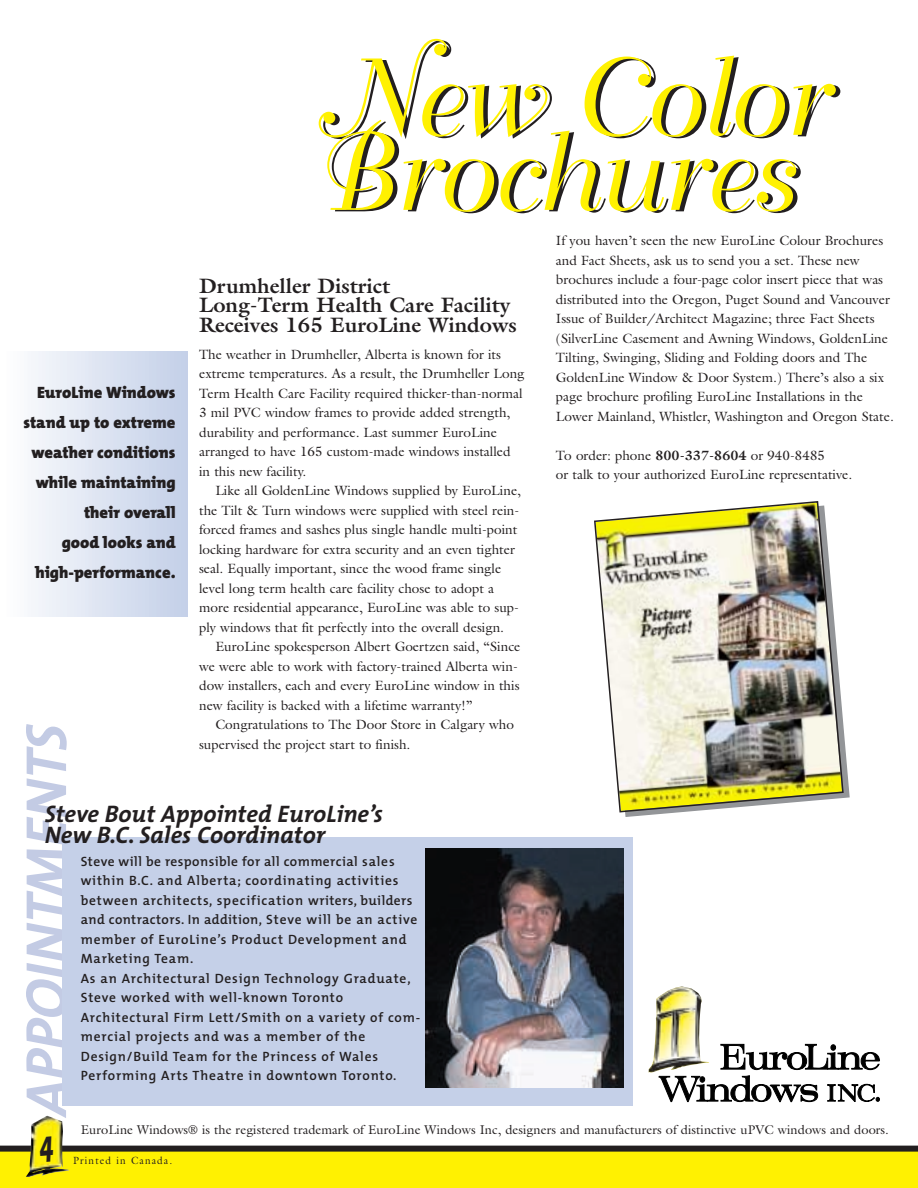
<style>
.page{position:relative;width:918px;height:1188px;background:#fff}
.page>*{position:absolute;margin:0;border:0;box-sizing:border-box;transform-origin:0 0}
.t1{font:108px "Bellevue";color:#fff101}
.t2{font:italic 700 58.35px "The Mix";color:#c3cbe4}
.t3{font:italic 700 24px/21px "The Mix";color:#231f20}
.t4{font:700 21px/19.5px "Galliard";color:#231f20}
.t5{font:900 16.5px/30px "The Mix";color:#231f20;text-align:right}
.t6{font:13.5px/19.5px "Galliard";color:#231f20}
.t7{font:600 13.5px/19.5px "The Mix";letter-spacing:.06em;color:#231f20}
.t8{font:12.75px "Galliard";letter-spacing:.005em;color:#231f20}
.t9{font:10.5px "Galliard";letter-spacing:.11em;color:#231f20;scale:.95 1}
.s1{font-weight:700}
</style>
<div class="page">
<div style="left:13px;top:352px;width:6px;height:264px;background:#fbfcfd"></div>
<div style="left:17px;top:352px;width:6px;height:264px;background:#fafbfd"></div>
<div style="left:20px;top:352px;width:6px;height:264px;background:#f9fafc"></div>
<div style="left:24px;top:352px;width:6px;height:264px;background:#f7f9fc"></div>
<div style="left:27px;top:352px;width:6px;height:264px;background:#f5f7fb"></div>
<div style="left:31px;top:352px;width:6px;height:264px;background:#f4f6fa"></div>
<div style="left:35px;top:352px;width:6px;height:264px;background:#f3f6fa"></div>
<div style="left:38px;top:352px;width:6px;height:264px;background:#f2f4fa"></div>
<div style="left:42px;top:352px;width:6px;height:264px;background:#f1f3f9"></div>
<div style="left:45px;top:352px;width:6px;height:264px;background:#eff3f9"></div>
<div style="left:49px;top:352px;width:6px;height:264px;background:#eef2f8"></div>
<div style="left:52px;top:352px;width:6px;height:264px;background:#edf1f8"></div>
<div style="left:56px;top:352px;width:6px;height:264px;background:#ecf0f7"></div>
<div style="left:60px;top:352px;width:6px;height:264px;background:#ebeff7"></div>
<div style="left:63px;top:352px;width:6px;height:264px;background:#eaeff7"></div>
<div style="left:67px;top:352px;width:6px;height:264px;background:#e9edf6"></div>
<div style="left:70px;top:352px;width:6px;height:264px;background:#e8edf6"></div>
<div style="left:74px;top:352px;width:6px;height:264px;background:#e7ecf6"></div>
<div style="left:77px;top:352px;width:7px;height:264px;background:#e6ebf6"></div>
<div style="left:81px;top:352px;width:6px;height:264px;background:#e5eaf5"></div>
<div style="left:85px;top:352px;width:6px;height:264px;background:#e3e9f5"></div>
<div style="left:88px;top:352px;width:6px;height:264px;background:#e2e7f3"></div>
<div style="left:92px;top:352px;width:6px;height:264px;background:#e0e6f3"></div>
<div style="left:95px;top:352px;width:6px;height:264px;background:#dfe5f2"></div>
<div style="left:99px;top:352px;width:6px;height:264px;background:#dee5f2"></div>
<div style="left:102px;top:352px;width:7px;height:264px;background:#dde4f2"></div>
<div style="left:106px;top:352px;width:6px;height:264px;background:#dce3f2"></div>
<div style="left:110px;top:352px;width:6px;height:264px;background:#dbe2f1"></div>
<div style="left:113px;top:352px;width:6px;height:264px;background:#d9e1f1"></div>
<div style="left:117px;top:352px;width:6px;height:264px;background:#d8e1f0"></div>
<div style="left:120px;top:352px;width:6px;height:264px;background:#d7dff0"></div>
<div style="left:124px;top:352px;width:6px;height:264px;background:#d6dff0"></div>
<div style="left:127px;top:352px;width:7px;height:264px;background:#d5deef"></div>
<div style="left:131px;top:352px;width:6px;height:264px;background:#d4ddef"></div>
<div style="left:135px;top:352px;width:6px;height:264px;background:#d3dcee"></div>
<div style="left:138px;top:352px;width:6px;height:264px;background:#d2dbee"></div>
<div style="left:142px;top:352px;width:6px;height:264px;background:#d1dbee"></div>
<div style="left:145px;top:352px;width:6px;height:264px;background:#d0daed"></div>
<div style="left:149px;top:352px;width:6px;height:264px;background:#ced8ec"></div>
<div style="left:152px;top:352px;width:7px;height:264px;background:#cdd8ec"></div>
<div style="left:156px;top:352px;width:6px;height:264px;background:#ccd6eb"></div>
<div style="left:160px;top:352px;width:6px;height:264px;background:#cbd5eb"></div>
<div style="left:163px;top:352px;width:6px;height:264px;background:#cad5ea"></div>
<div style="left:167px;top:352px;width:6px;height:264px;background:#c9d4ea"></div>
<div style="left:170px;top:352px;width:6px;height:264px;background:#c8d3ea"></div>
<div style="left:174px;top:352px;width:6px;height:264px;background:#c7d2e9"></div>
<div style="left:177px;top:352px;width:7px;height:264px;background:#c6d2e9"></div>
<div style="left:181px;top:352px;width:6px;height:264px;background:#c5d1e9"></div>
<hr style="left:185px;top:352px;width:3px;height:264px;background:#c5d0e8">
<img style="left:649px;top:986px;width:53px;height:87px">
<svg style="left:658px;top:1044px;width:222px;height:58px"></svg>
<div style="left:0;top:1149px;width:918px;height:38px;background:#fff101"></div>
<div style="left:0;top:1146px;width:918px;height:6px;background:#231f20"></div>
<div style="left:63px;top:838px;width:570px;height:268px;background:#c5d0e8"></div>
<img style="left:26px;top:1116px;width:43px;height:61px">
<img style="left:426px;top:848px;width:198px;height:240px">
<img style="left:594px;top:501px;width:251px;height:312px">
<svg style="left:39px;top:1137px;width:15px;height:26px"></svg>
<h1 class="t1" style="left:309px;top:55px;width:513px">New Color</h1>
<h1 class="t1" style="left:309px;top:130px;width:481px">Brochures</h1>
<h3 class="t4" style="left:199px;top:278px;width:319px">Drumheller District<br>Long-Term Health Care Facility<br>Receives 165 EuroLine Windows</h3>
<p class="t6" style="left:199px;top:346px;width:327px">The weather in Drumheller, Alberta is known for its extreme temperatures. As a result, the Drumheller Long Term Health Care Facility required thicker-than-normal 3 mil PVC window frames to provide added strength, durability and performance. Last summer EuroLine arranged to have 165 custom-made windows installed in this new facility.</p>
<p class="t6" style="left:199px;top:482px;width:323px;text-indent:16px">Like all GoldenLine Windows supplied by EuroLine, the Tilt &amp; Turn windows were supplied with steel rein&shy;forced frames and sashes plus single handle multi-point locking hardware for extra security and an even tighter seal. Equally important, since the wood frame single level long term health care facility chose to adopt a more residential appearance, EuroLine was able to sup&shy;ply windows that fit perfectly into the overall design.</p>
<p class="t6" style="left:199px;top:638px;width:323px;text-indent:16px">EuroLine spokesperson Albert Goertzen said, “Since we were able to work with factory-trained Alberta win&shy;dow installers, each and every EuroLine window in this new facility is backed with a lifetime warranty!”</p>
<p class="t6" style="left:199px;top:716px;width:316px;text-indent:16px">Congratulations to The Door Store in Calgary who supervised the project start to finish.</p>
<p class="t5" style="left:23px;top:379px;width:154px">EuroLine Windows stand up to extreme weather conditions while maintaining their overall<br>good looks and high-performance.</p>
<h2 class="t2" style="left:23px;top:1116px;width:393px;rotate:-90deg">APPOINTMENTS</h2>
<h3 class="t3" style="left:45px;top:805px;width:340px">Steve Bout Appointed EuroLine’s<br>New B.C. Sales Coordinator</h3>
<p class="t7" style="left:81px;top:853px;width:341px">Steve will be responsible for all commercial sales within B.C. and Alberta; coordinating activities between architects, specification writers, builders and contractors. In addition, Steve will be an active member of EuroLine’s Product Development and Marketing Team.<br>As an Architectural Design Technology Graduate, Steve worked with well-known Toronto Architectural Firm Lett/Smith on a variety of com&shy;mercial projects and was a member of the Design/Build Team for the Princess of Wales Performing Arts Theatre in downtown Toronto.</p>
<p class="t6" style="left:556px;top:232px;width:339px">If you haven’t seen the new EuroLine Colour Brochures and Fact Sheets, ask us to send you a set. These new brochures include a four-page color insert piece that was distributed into the Oregon, Puget Sound and Vancouver Issue of Builder/Architect Magazine; three Fact Sheets (SilverLine Casement and Awning Windows, GoldenLine Tilting, Swinging, Sliding and Folding doors and The GoldenLine Window &amp; Door System.) There’s also a six page brochure profiling EuroLine Installations in the Lower Mainland, Whistler, Washington and Oregon State.</p>
<p class="t6" style="left:556px;top:447px;width:298px">To order: phone <span class="s1">800-337-8604</span> or 940-8485<br>or talk to your authorized EuroLine representative.</p>
<p class="t8" style="left:81px;top:1125px;width:810px">EuroLine Windows® is the registered trademark of EuroLine Windows Inc, designers and manufacturers of distinctive uPVC windows and doors.</p>
<p class="t9" style="left:73px;top:1156px;width:106px">Printed in Canada.</p>
</div>
